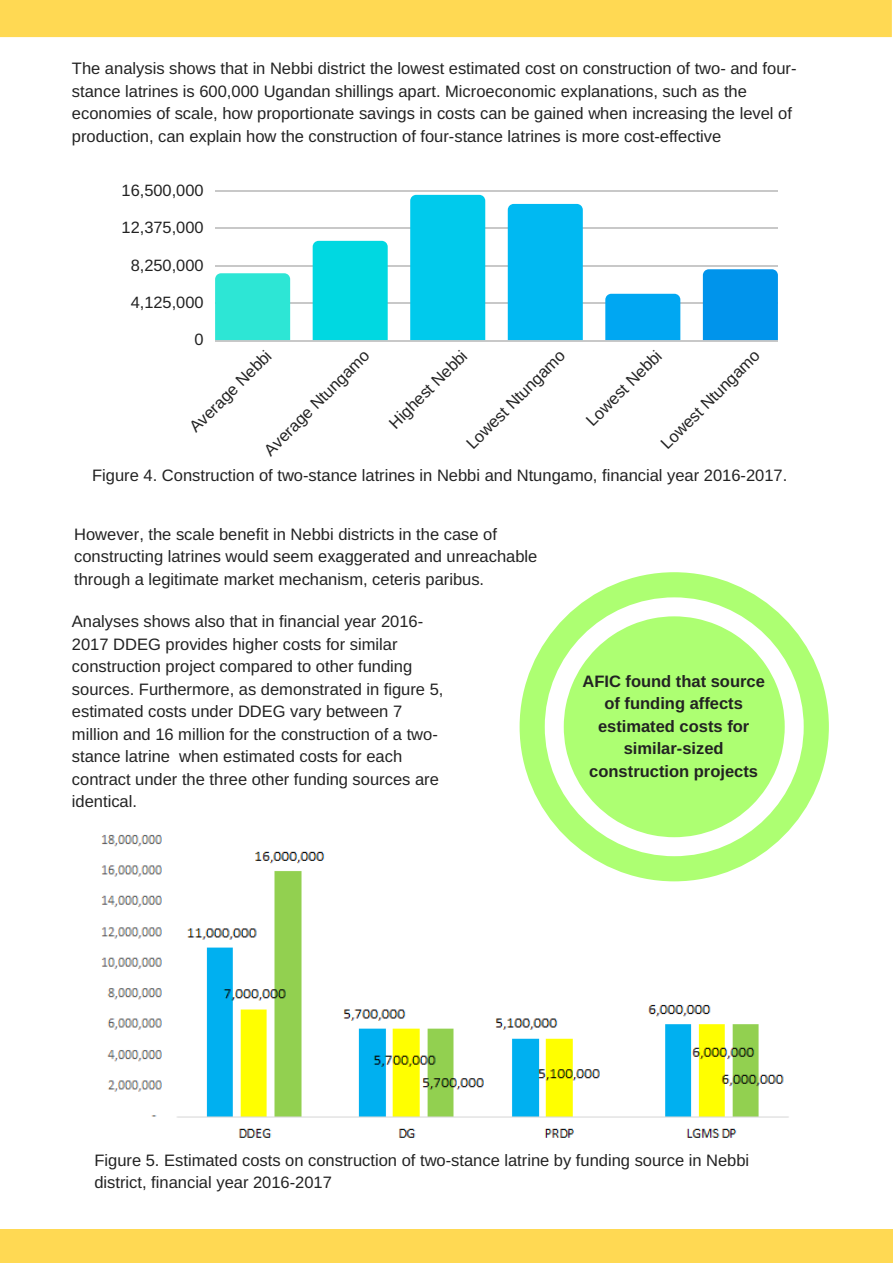
<style>
.page{position:relative;width:893px;height:1263px;background:#fff}
.page>*{position:absolute;margin:0;border:0;box-sizing:border-box;transform-origin:0 0}
.t1{font:16.5px/22.5px "Arimo";color:#222}
.t2{font:700 16.5px/22.5px "Arimo";color:#222;text-align:center}
.t3{font:16.35px "Arimo";color:#222}
</style>
<div class="page">
<div style="left:0;top:1229px;width:892px;height:33px;background:#ffd953"></div>
<div style="left:0;top:0;width:891px;height:37px;background:#ffd953"></div>
<img style="left:101px;top:835px;width:688px;height:303px">
<hr style="left:215px;top:340px;width:562px;height:1px;background:#222">
<hr style="left:215px;top:303px;width:562px;height:1px;background:#222">
<hr style="left:215px;top:265px;width:562px;height:1px;background:#222">
<hr style="left:215px;top:228px;width:562px;height:1px;background:#222">
<hr style="left:215px;top:190px;width:562px;height:1px;background:#222">
<div style="left:215px;top:273px;width:75px;height:67px;background:#2de6d5"></div>
<div style="left:312px;top:241px;width:75px;height:99px;background:#00d8e1"></div>
<div style="left:410px;top:195px;width:75px;height:145px;background:#00caec"></div>
<div style="left:507px;top:204px;width:75px;height:136px;background:#00b9f2"></div>
<div style="left:605px;top:294px;width:75px;height:46px;background:#00a7f2"></div>
<div style="left:702px;top:269px;width:75px;height:71px;background:#0094eb"></div>
<svg style="left:519px;top:572px;width:309px;height:309px"></svg>
<svg style="left:563px;top:616px;width:221px;height:221px;background:#b9ff87"></svg>
<p class="t1" style="left:72px;top:57px;width:726px">The analysis shows that in Nebbi district the lowest estimated cost on construction of two- and four&shy;stance latrines is 600,000 Ugandan shillings apart. Microeconomic explanations, such as the economies of scale, how proportionate savings in costs can be gained when increasing the level of production, can explain how the construction of four-stance latrines is more cost-effective</p>
<p class="t3" style="left:122px;top:181px;width:83px">16,500,000</p>
<p class="t3" style="left:122px;top:218px;width:83px">12,375,000</p>
<p class="t3" style="left:131px;top:256px;width:74px">8,250,000</p>
<p class="t3" style="left:131px;top:293px;width:74px">4,125,000</p>
<p class="t3" style="left:194px;top:330px;width:11px">0</p>
<p class="t3" style="left:186px;top:423px;width:110px;rotate:-45deg">Average Nebbi</p>
<p class="t3" style="left:260px;top:446px;width:143px;rotate:-45deg">Average Ntungamo</p>
<p class="t3" style="left:385px;top:419px;width:104px;rotate:-45deg">Highest Nebbi</p>
<p class="t3" style="left:462px;top:440px;width:133px;rotate:-45deg">Lowest Ntungamo</p>
<p class="t3" style="left:582px;top:417px;width:101px;rotate:-45deg">Lowest Nebbi</p>
<p class="t3" style="left:657px;top:440px;width:133px;rotate:-45deg">Lowest Ntungamo</p>
<p class="t1" style="left:92px;top:464px;width:696px">Figure 4. Construction of two-stance latrines in Nebbi and Ntungamo, financial year 2016-2017.</p>
<p class="t1" style="left:74px;top:523px;width:464px">However, the scale benefit in Nebbi districts in the case of constructing latrines would seem exaggerated and unreachable through a legitimate market mechanism, ceteris paribus.</p>
<p class="t1" style="left:72px;top:610px;width:373px">Analyses shows also that in financial year 2016- 2017 DDEG provides higher costs for similar construction project compared to other funding sources. Furthermore, as demonstrated in figure 5, estimated costs under DDEG vary between 7 million and 16 million for the construction of a two&shy;stance latrine when estimated costs for each contract under the three other funding sources are identical.</p>
<p class="t2" style="left:582px;top:670px;width:184px">AFIC found that source of funding affects estimated costs for similar-sized construction projects</p>
<p class="t1" style="left:94px;top:1149px;width:656px">Figure 5. Estimated costs on construction of two-stance latrine by funding source in Nebbi district, financial year 2016-2017</p>
</div>
